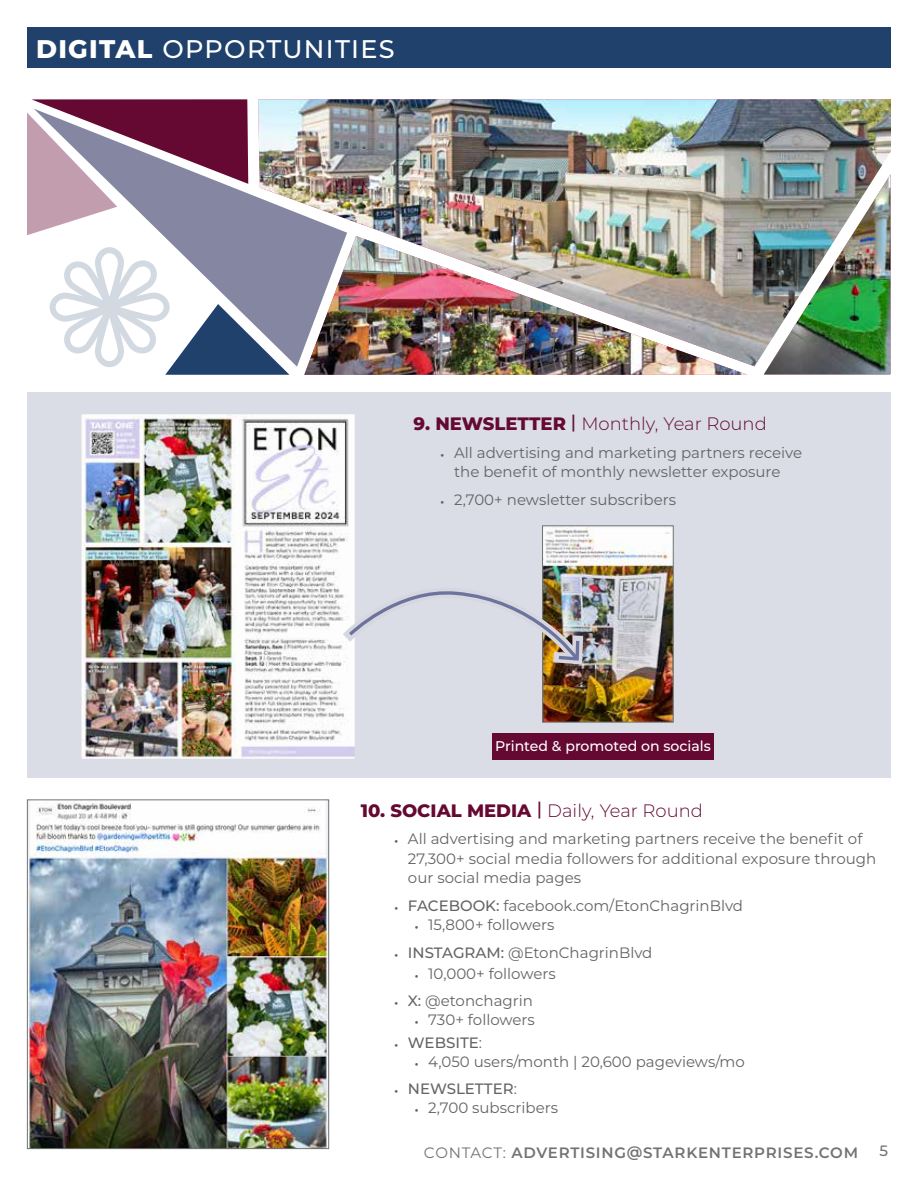
<style>
.page{position:relative;width:918px;height:1188px;background:#fff}
.page>*{position:absolute;margin:0;border:0;box-sizing:border-box;transform-origin:0 0}
.t1{font:500 25.5px "Montserrat";letter-spacing:.05em;color:#fff}
.t2{font:300 18px "Montserrat";color:#650933}
.t3{font:15px/19.5px "Montserrat";color:#636466;text-align:center}
.t4{font:600 15px "Montserrat";letter-spacing:.05em;color:#727372}
.t5{font:500 15px "Montserrat";color:#636466}
.t6{font:500 15px "Montserrat";color:#727372}
.t7{font:500 14.1px "Montserrat";color:#fff}
.s1{font-weight:800}
.s2{font-weight:500}
.s3{font-family:"Avenir";font-size:7.5px}
.s4{font-family:"Avenir";font-weight:400;font-size:7.5px}
.s5{font-weight:400}
</style>
<div class="page">
<img style="left:258px;top:99px;width:633px;height:276px">
<img style="left:304px;top:236px;width:427px;height:139px">
<svg style="left:27px;top:99px;width:221px;height:136px;background:#8d4968"></svg>
<img style="left:34px;top:109px;width:313px;height:258px">
<img style="left:731px;top:112px;width:160px;height:263px">
<svg style="left:50px;top:247px;width:239px;height:128px"></svg>
<div style="left:27px;top:27px;width:864px;height:40px;background:#20416b"></div>
<div style="left:27px;top:392px;width:864px;height:385px;background:#dadce6"></div>
<div style="left:492px;top:734px;width:222px;height:26px;background:#650933"></div>
<img style="left:82px;top:414px;width:273px;height:345px">
<img style="left:29px;top:801px;width:298px;height:346px">
<div style="left:27px;top:799px;width:302px;height:350px;border:1px solid #727372"></div>
<img style="left:340px;top:525px;width:334px;height:198px">
<h1 class="t1" style="left:36px;top:31px;width:360px"><span class="s1">DIGITAL</span> OPPORTUNITIES</h1>
<p class="t2" style="left:414px;top:412px;width:355px"><span class="s1">9. NEWSLETTER</span> <span class="s2">|</span> Monthly, Year Round</p>
<p class="t3" style="left:441px;top:442px;width:363px"><span class="s3">•</span> All advertising and marketing partners receive the benefit of monthly newsletter exposure</p>
<p class="t3" style="left:441px;top:489px;width:237px"><span class="s3">•</span> 2,700+ newsletter subscribers</p>
<p class="t7" style="left:495px;top:736px;width:217px">Printed &amp; promoted on socials</p>
<p class="t2" style="left:361px;top:798px;width:344px"><span class="s1">10. SOCIAL MEDIA</span> <span class="s2">|</span> Daily, Year Round</p>
<p class="t3" style="left:408px;top:829px;width:470px;text-align:left;text-indent:-14px"><span class="s3">•</span> All advertising and marketing partners receive the benefit of<br>27,300+ social media followers for additional exposure through our social media pages</p>
<p class="t3" style="left:394px;top:895px;width:350px"><span class="s3">•</span> <span class="s2">FACEBOOK:</span> facebook.com/EtonChagrinBlvd</p>
<p class="t3" style="left:415px;top:915px;width:141px"><span class="s3">•</span> 15,800+ followers</p>
<p class="t3" style="left:394px;top:942px;width:260px"><span class="s3">•</span> <span class="s2">INSTAGRAM:</span> @EtonChagrinBlvd</p>
<p class="t3" style="left:415px;top:964px;width:143px"><span class="s3">•</span> 10,000+ followers</p>
<p class="t3" style="left:394px;top:990px;width:140px"><span class="s3">•</span> <span class="s2">X:</span> @etonchagrin</p>
<p class="t3" style="left:415px;top:1009px;width:122px"><span class="s3">•</span> 730+ followers</p>
<p class="t5" style="left:394px;top:1032px;width:89px"><span class="s4">•</span> WEBSITE<span class="s5">:</span></p>
<p class="t3" style="left:415px;top:1052px;width:332px"><span class="s3">•</span> 4,050 users/month | 20,600 pageviews/mo</p>
<p class="t5" style="left:394px;top:1078px;width:124px"><span class="s4">•</span> NEWSLETTER<span class="s5">:</span></p>
<p class="t3" style="left:415px;top:1098px;width:145px"><span class="s3">•</span> 2,700 subscribers</p>
<p class="t4" style="left:424px;top:1142px;width:436px"><span class="s5">CONTACT:</span> ADVERTISING@STARKENTERPRISES.COM</p>
<p class="t6" style="left:879px;top:1140px;width:10px">5</p>
</div>
